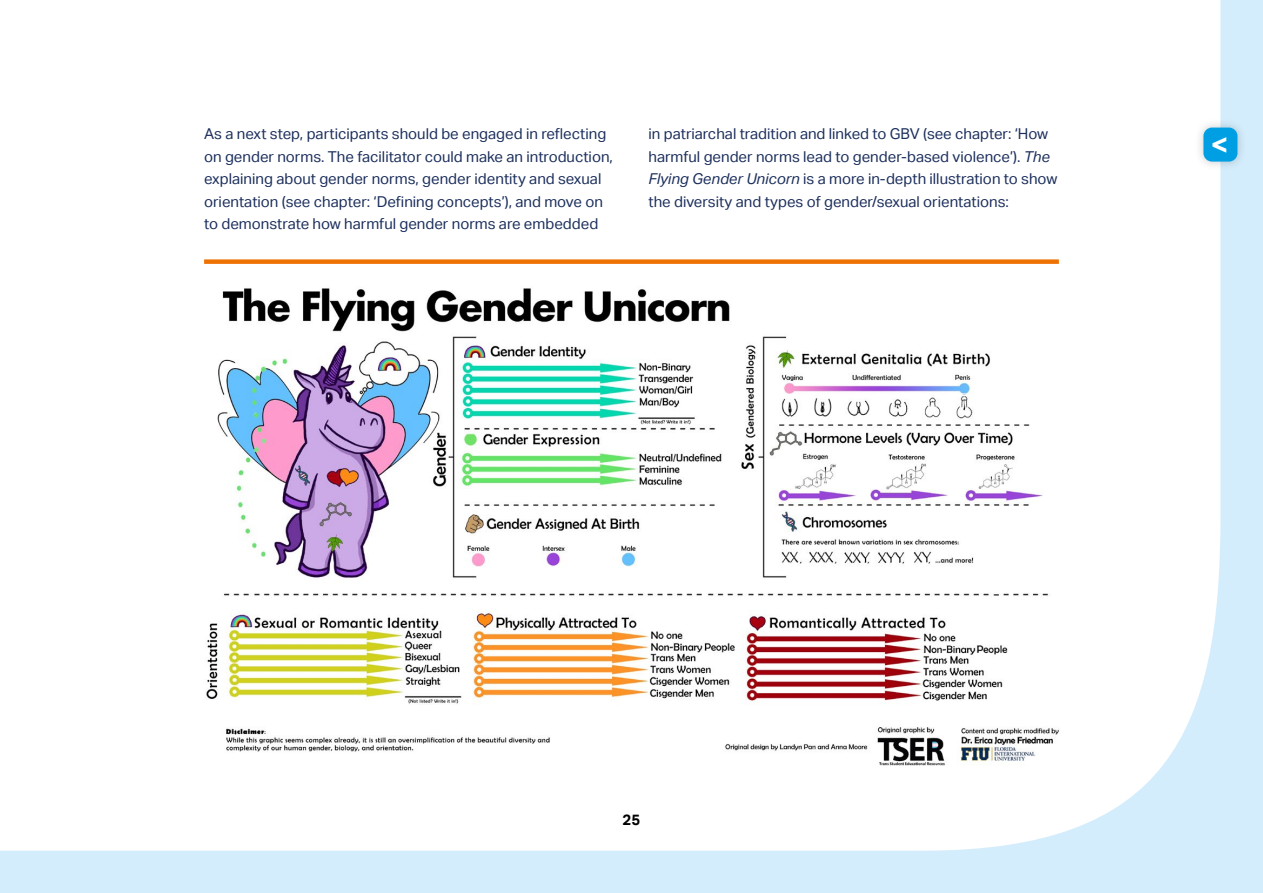
<style>
.page{position:relative;width:1263px;height:893px;background:#d4edfc}
.page>*{position:absolute;margin:0;border:0;box-sizing:border-box;transform-origin:0 0}
.t1{font:700 30px "Aktiv Grotesk";color:#fff}
.t2{font:15px/22.5px "Aktiv Grotesk";color:#1c2f5c}
.t3{font:700 15px "Aktiv Grotesk";color:#000}
.s1{font-style:italic}
</style>
<div class="page">
<div style="left:0;top:0;width:1220px;height:851px;background:#fff"></div>
<div style="left:1194px;top:118px;width:53px;height:53px;background:#000;opacity:.2"></div>
<div style="left:1203px;top:128px;width:34px;height:34px;background:#009fe3;border-radius:9px"></div>
<img style="left:197px;top:273px;width:876px;height:501px">
<div style="left:204px;top:259px;width:855px;height:5px;background:#ee7203"></div>
<p class="t2" style="left:204px;top:123px;width:410px">As a next step, participants should be engaged in reflecting on gender norms. The facilitator could make an introduction, explaining about gender norms, gender identity and sexual orientation (see chapter: ‘Defining concepts’), and move on to demonstrate how harmful gender norms are embedded</p>
<p class="t2" style="left:648px;top:123px;width:410px">in patriarchal tradition and linked to GBV (see chapter: ‘How harmful gender norms lead to gender-based violence’). <span class="s1">The Flying Gender Unicorn</span> is a more in-depth illustration to show the diversity and types of gender/sexual orientations:</p>
<h1 class="t1" style="left:1210px;top:127px;width:19px">&lt;</h1>
<p class="t3" style="left:623px;top:811px;width:19px">25</p>
</div>
